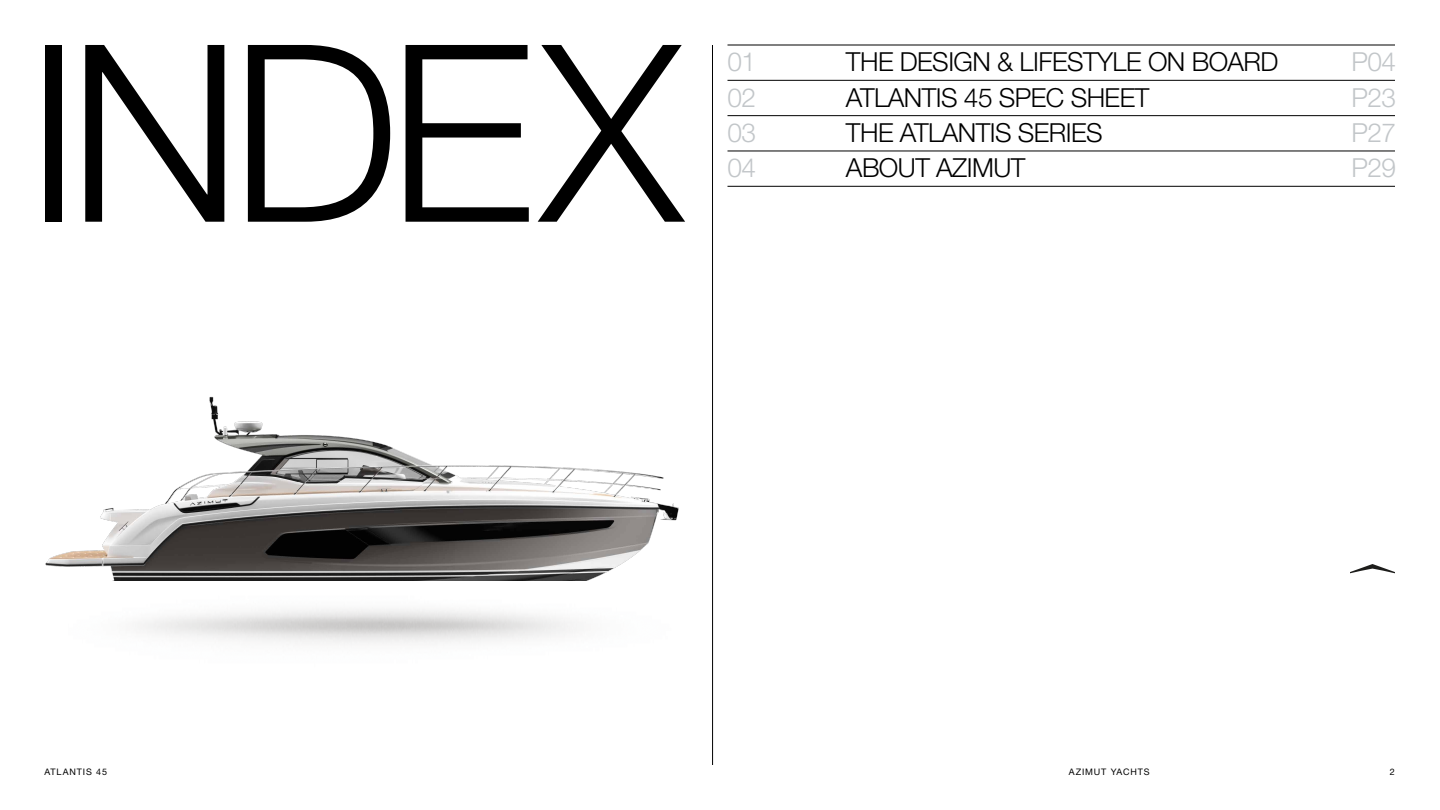
<style>
.page{position:relative;width:1440px;height:810px;background:#fff}
.page>*{position:absolute;margin:0;border:0;box-sizing:border-box;transform-origin:0 0}
.t1{font:300 247.5px "Helvetica Neue LT Pro";letter-spacing:-.05em;color:#000}
.t2{font:300 26.25px "Helvetica Neue LT Pro";letter-spacing:-.02em;color:#000}
.t3{font:300 26.25px "Helvetica Neue LT Pro";letter-spacing:-.02em;color:#c2c6c9}
.t4{font:9px "Helvetica Neue LT Pro";letter-spacing:.095em;color:#000}
</style>
<div class="page">
<svg style="left:1350px;top:564px;width:45px;height:9px"></svg>
<svg style="left:712px;top:45px;width:1px;height:720px"></svg>
<hr style="left:728px;top:45px;width:667px;height:1px;background:#000">
<hr style="left:728px;top:80px;width:667px;height:1px;background:#000">
<hr style="left:728px;top:116px;width:667px;height:1px;background:#000">
<hr style="left:728px;top:151px;width:667px;height:1px;background:#000">
<hr style="left:728px;top:186px;width:667px;height:1px;background:#000">
<img style="left:45px;top:396px;width:634px;height:184px">
<h1 class="t1" style="left:26px;top:-18px;width:658px">INDEX</h1>
<p class="t3" style="left:728px;top:46px;width:30px">01</p>
<p class="t2" style="left:846px;top:46px;width:434px">THE DESIGN &amp; LIFESTYLE ON BOARD</p>
<p class="t3" style="left:1351px;top:46px;width:46px">P04</p>
<p class="t3" style="left:728px;top:81px;width:30px">02</p>
<p class="t2" style="left:846px;top:81px;width:305px">ATLANTIS 45 SPEC SHEET</p>
<p class="t3" style="left:1351px;top:81px;width:46px">P23</p>
<p class="t3" style="left:728px;top:116px;width:30px">03</p>
<p class="t2" style="left:846px;top:116px;width:258px">THE ATLANTIS SERIES</p>
<p class="t3" style="left:1351px;top:116px;width:46px">P27</p>
<p class="t3" style="left:728px;top:152px;width:30px">04</p>
<p class="t2" style="left:846px;top:152px;width:181px">ABOUT AZIMUT</p>
<p class="t3" style="left:1351px;top:152px;width:46px">P29</p>
<p class="t4" style="left:44px;top:766px;width:64px">ATLANTIS 45</p>
<p class="t4" style="left:1069px;top:766px;width:82px">AZIMUT YACHTS</p>
<p class="t4" style="left:1390px;top:766px;width:7px">2</p>
</div>
